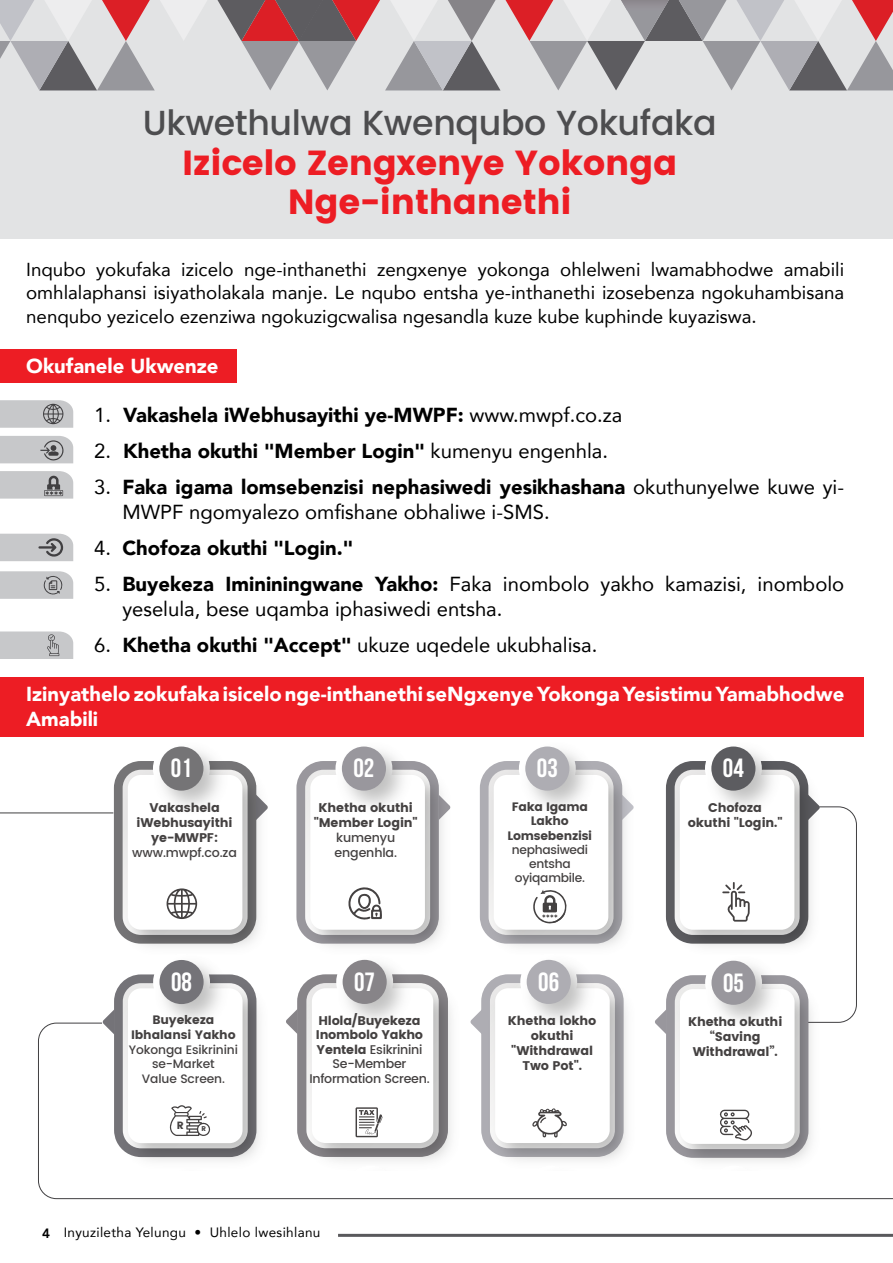
<style>
.page{position:relative;width:893px;height:1263px;background:#fff}
.page>*{position:absolute;margin:0;border:0;box-sizing:border-box;transform-origin:0 0}
.t1{font:700 34.8px/39.3px "Poppins";letter-spacing:-.01em;color:#ed1d24;text-align:center}
.t2{font:500 34.8px "Poppins";letter-spacing:-.01em;color:#4d4d4f}
.t3{font:700 26.4px "Bebas Neue";color:#fff}
.t4{font:20.25px/24.8px "Avenir";color:#000}
.t5{font:900 20.25px "Avenir";color:#000}
.t6{font:900 20.25px/24.8px "Avenir";color:#fff}
.t7{font:18.75px/22.5px "Avenir";color:#000}
.t8{font:13.5px "Avenir";letter-spacing:.025em;color:#000}
.t9{font:700 12.6px/15.1px "Poppins";letter-spacing:-.01em;color:#444141;text-align:center}
.t10{font:500 12.6px/14.5px "Poppins";letter-spacing:-.02em;color:#444141}
.t11{font:500 12.15px/14.1px "Poppins";letter-spacing:-.01em;color:#444141;text-align:center}
.t12{font:700 12.15px/14.1px "Poppins";letter-spacing:-.02em;color:#444141;text-align:center}
.t13{font:700 10.5px "Poppins";color:#444141}
.t14{font:700 6.9px "Poppins";color:#444141}
.s1{font-weight:400}
.s2{font-weight:900}
.s3{font-weight:700}
.s4{font-weight:800}
</style>
<div class="page">
<div style="left:0;top:0;width:893px;height:238px;background:#e2e3e4"></div>
<svg style="left:0;top:0;width:207px;height:90px"></svg>
<svg style="left:217px;top:0;width:676px;height:90px"></svg>
<div style="left:0;top:349px;width:236px;height:34px;background:#ed1d24"></div>
<div style="left:0;top:677px;width:863px;height:60px;background:#ed1d24"></div>
<svg style="left:0;top:400px;width:73px;height:28px;background:#bebec0"></svg>
<svg style="left:0;top:471px;width:73px;height:28px;background:#bdbec0"></svg>
<svg style="left:0;top:534px;width:73px;height:27px;background:#bdbdbf"></svg>
<svg style="left:0;top:571px;width:73px;height:28px;background:#c2c3c5"></svg>
<svg style="left:0;top:631px;width:73px;height:28px;background:#c4c5c7"></svg>
<svg style="left:0;top:436px;width:73px;height:27px;background:#bdbec0"></svg>
<img style="left:191px;top:748px;width:22px;height:13px">
<div style="left:159px;top:746px;width:44px;height:45px;background:#757476;border-radius:50%"></div>
<img style="left:343px;top:750px;width:53px;height:11px">
<div style="left:342px;top:746px;width:44px;height:45px;background:#99979d;border-radius:50%"></div>
<img style="left:557px;top:748px;width:22px;height:13px">
<div style="left:525px;top:746px;width:44px;height:45px;background:#aeadb3;border-radius:50%"></div>
<img style="left:743px;top:748px;width:22px;height:13px">
<div style="left:711px;top:746px;width:44px;height:45px;background:#5c5c60;border-radius:50%"></div>
<img style="left:331px;top:948px;width:87px;height:26px">
<div style="left:343px;top:960px;width:44px;height:44px;background:#878488;border-radius:50%"></div>
<img style="left:515px;top:948px;width:87px;height:26px">
<div style="left:527px;top:960px;width:44px;height:44px;background:#aeadb3;border-radius:50%"></div>
<svg style="left:114px;top:761px;width:154px;height:183px"></svg>
<svg style="left:296px;top:761px;width:155px;height:183px"></svg>
<svg style="left:480px;top:761px;width:154px;height:183px"></svg>
<svg style="left:286px;top:974px;width:162px;height:48px"></svg>
<svg style="left:470px;top:974px;width:154px;height:48px"></svg>
<img style="left:148px;top:948px;width:87px;height:26px">
<div style="left:159px;top:960px;width:45px;height:44px;background:#747378;border-radius:50%"></div>
<svg style="left:103px;top:974px;width:153px;height:48px"></svg>
<hr style="left:0;top:812px;width:113px;height:1px;background:#414042">
<svg style="left:655px;top:761px;width:202px;height:261px"></svg>
<svg style="left:38px;top:1022px;width:855px;height:177px"></svg>
<hr style="left:338px;top:1234px;width:555px;height:3px;background:#59595c">
<h1 class="t2" style="left:143px;top:97px;width:575px">Ukwethulwa Kwenqubo Yokufaka</h1>
<h1 class="t1" style="left:182px;top:143px;width:497px">Izicelo Zengxenye Yokonga<br>Nge-inthanethi</h1>
<p class="t7" style="left:26px;top:258px;width:820px">Inqubo yokufaka izicelo nge-inthanethi zengxenye yokonga ohlelweni lwamabhodwe amabili omhlalaphansi isiyatholakala manje. Le nqubo entsha ye-inthanethi izosebenza ngokuhambisana</p>
<p class="t7" style="left:26px;top:305px;width:732px">nenqubo yezicelo ezenziwa ngokuzigcwalisa ngesandla kuze kube kuphinde kuyaziswa.</p>
<p class="t6" style="left:26px;top:353px;width:194px">Okufanele Ukwenze</p>
<p class="t5" style="left:94px;top:398px;width:530px"><span class="s1">1.</span> Vakashela iWebhusayithi ye-MWPF: <span class="s1">www.mwpf.co.za</span></p>
<p class="t5" style="left:94px;top:434px;width:515px"><span class="s1">2.</span> Khetha okuthi "Member Login" <span class="s1">kumenyu engenhla.</span></p>
<p class="t4" style="left:122px;top:474px;width:723px;text-indent:-28px">3. <span class="s2">Faka igama lomsebenzisi nephasiwedi yesikhashana</span> okuthunyelwe kuwe yi-<br>MWPF ngomyalezo omfishane obhaliwe i-SMS.</p>
<p class="t5" style="left:94px;top:531px;width:261px"><span class="s1">4.</span> Chofoza okuthi "Login."</p>
<p class="t4" style="left:122px;top:571px;width:723px;text-indent:-28px">5. <span class="s2">Buyekeza Imininingwane Yakho:</span> Faka inombolo yakho kamazisi, inombolo yeselula, bese uqamba iphasiwedi entsha.</p>
<p class="t4" style="left:94px;top:632px;width:505px">6. <span class="s2">Khetha okuthi "Accept"</span> ukuze uqedele ukubhalisa.</p>
<p class="t6" style="left:26px;top:681px;width:820px">Izinyathelo zokufaka isicelo nge-inthanethi seNgxenye Yokonga Yesistimu Yamabhodwe<br>Amabili</p>
<h2 class="t3" style="left:171px;top:754px;width:22px">01</h2>
<h2 class="t3" style="left:353px;top:754px;width:22px">02</h2>
<h2 class="t3" style="left:537px;top:754px;width:22px">03</h2>
<h2 class="t3" style="left:723px;top:754px;width:22px">04</h2>
<p class="t9" style="left:137px;top:800px;width:98px">Vakashela iWebhusayithi ye-MWPF:</p>
<p class="t10" style="left:132px;top:845px;width:106px">www.mwpf.co.za</p>
<h2 class="t3" style="left:171px;top:967px;width:22px">08</h2>
<p class="t12" style="left:131px;top:1013px;width:106px;line-height:14.7px">Buyekeza<br>Ibhalansi Yakho</p>
<p class="t11" style="left:129px;top:1042px;width:110px;line-height:14.7px">Yokonga Esikrinini se-Market<br>Value Screen.</p>
<p class="t13" style="left:177px;top:1119px;width:9px">R</p>
<p class="t14" style="left:202px;top:1125px;width:6px">R</p>
<p class="t9" style="left:314px;top:800px;width:106px">Khetha okuthi "Member Login"</p>
<p class="t10" style="left:335px;top:830px;width:64px;line-height:15.1px">kumenyu engenhla.</p>
<p class="t12" style="left:508px;top:800px;width:86px">Faka Igama<br>Lakho<br>Lomsebenzisi</p>
<p class="t11" style="left:512px;top:843px;width:78px">nephasiwedi entsha oyiqambile.</p>
<h2 class="t3" style="left:354px;top:967px;width:22px">07</h2>
<h2 class="t3" style="left:538px;top:967px;width:22px">06</h2>
<p class="t10" style="left:309px;top:1013px;width:122px;text-align:center"><span class="s3">Hlola/Buyekeza<br>Inombolo Yakho<br>Yentela</span> Esikrinini<br>Se-Member<br>Information Screen.</p>
<p class="t9" style="left:508px;top:1013px;width:90px">Khetha lokho okuthi "Withdrawal<br>Two Pot".</p>
<p class="t12" style="left:132px;top:1222px;width:104px">Faka Inani Ofisa</p>
<p class="t8" style="left:42px;top:1222px;width:280px"><span class="s4">4</span> Inyuziletha Yelungu • Uhlelo lwesihlanu</p>
<p class="t9" style="left:688px;top:800px;width:96px">Chofoza okuthi "Login."</p>
<h2 class="t3" style="left:723px;top:968px;width:22px">05</h2>
<p class="t9" style="left:688px;top:1014px;width:96px">Khetha okuthi “Saving<br>Withdrawal”.</p>
</div>
